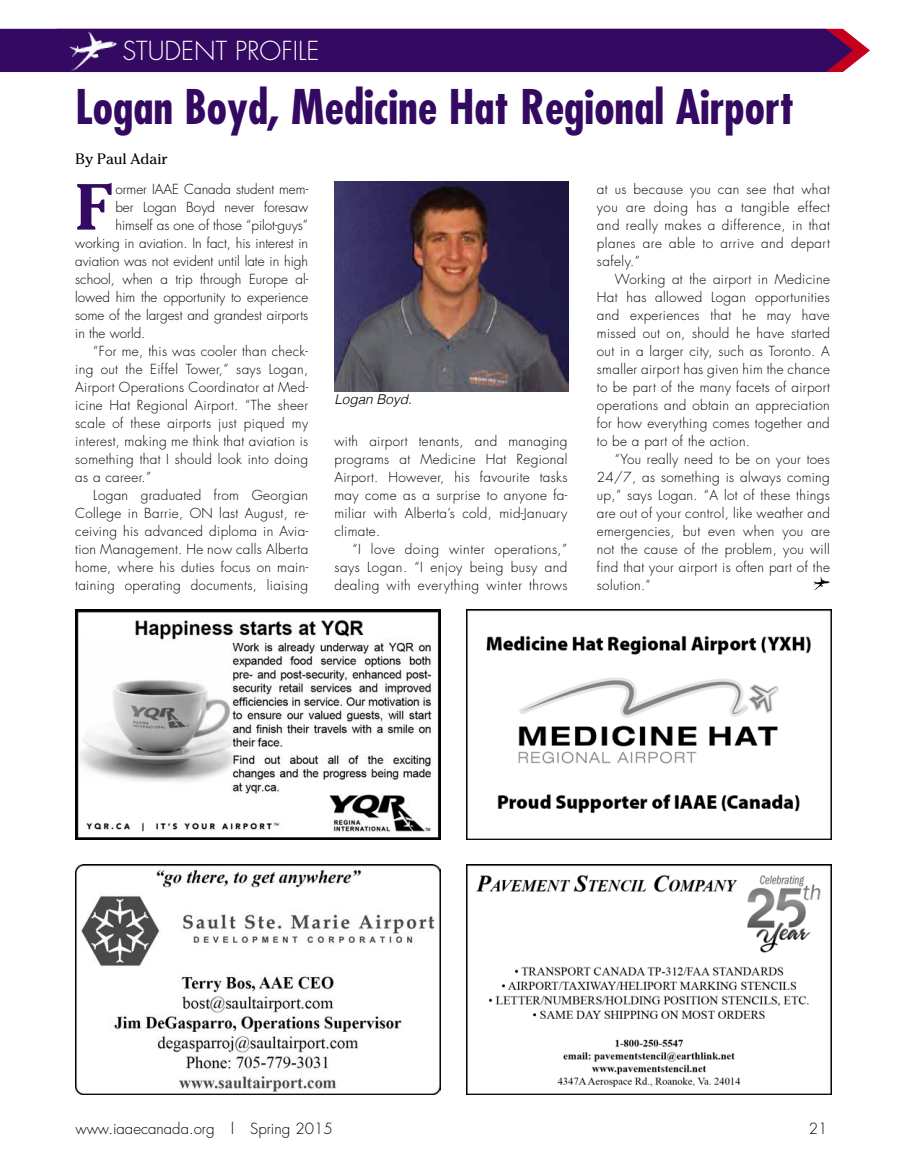
<style>
.page{position:relative;width:905px;height:1175px;background:#fff}
.page>*{position:absolute;margin:0;border:0;box-sizing:border-box;transform-origin:0 0}
.t1{font:700 64.65px "Cheltenham";color:#340962}
.t2{font:700 condensed 46.5px "Futura";color:#340962}
.t3{font:300 25.5px "Futura";color:#fff}
.t4{font:300 15px "Futura";color:#000}
.t5{font:15px "Cheltenham";color:#000}
.t6{font:300 13.5px/18px "Futura";letter-spacing:.025em;color:#000;text-align:justify}
.t7{font:300 13.5px "Futura";color:#000}
.t8{font:italic 300 13.5px "Helvetica";color:#000}
</style>
<div class="page">
<img style="left:813px;top:577px;width:16px;height:13px">
<img style="left:75px;top:864px;width:365px;height:230px">
<img style="left:75px;top:609px;width:365px;height:230px">
<img style="left:466px;top:864px;width:365px;height:230px">
<img style="left:466px;top:609px;width:365px;height:230px">
<img style="left:334px;top:181px;width:234px;height:210px">
<div style="left:0;top:29px;width:870px;height:43px;background:#340962"></div>
<img style="left:66px;top:28px;width:55px;height:44px">
<h3 class="t3" style="left:122px;top:35px;width:198px">STUDENT PROFILE</h3>
<h2 class="t2" style="left:75px;top:77px;width:720px">Logan Boyd, Medicine Hat Regional Airport</h2>
<p class="t5" style="left:75px;top:149px;width:94px">By Paul Adair</p>
<h1 class="t1" style="left:75px;top:166px;width:36px">F</h1>
<p class="t7" style="left:115px;top:180px;width:194px">ormer IAAE Canada student mem-</p>
<p class="t7" style="left:115px;top:198px;width:194px">ber Logan Boyd never foresaw</p>
<p class="t7" style="left:115px;top:216px;width:194px">himself as one of those “pilot-guys”</p>
<p class="t7" style="left:75px;top:234px;width:234px">working in aviation. In fact, his interest in</p>
<p class="t7" style="left:75px;top:252px;width:234px">aviation was not evident until late in high</p>
<p class="t7" style="left:75px;top:270px;width:234px">school, when a trip through Europe al-</p>
<p class="t7" style="left:75px;top:288px;width:234px">lowed him the opportunity to experience</p>
<p class="t7" style="left:75px;top:306px;width:234px">some of the largest and grandest airports</p>
<p class="t7" style="left:75px;top:324px;width:72px">in the world.</p>
<p class="t6" style="left:93px;top:342px;width:216px">“For me, this was cooler than check-</p>
<p class="t6" style="left:75px;top:360px;width:234px">ing out the Eiffel Tower,” says Logan,</p>
<p class="t6" style="left:75px;top:378px;width:234px">Airport Operations Coordinator at Med-</p>
<p class="t6" style="left:75px;top:396px;width:234px">icine Hat Regional Airport. “The sheer</p>
<p class="t6" style="left:75px;top:414px;width:234px">scale of these airports just piqued my</p>
<p class="t6" style="left:75px;top:432px;width:234px">interest, making me think that aviation is</p>
<p class="t6" style="left:75px;top:450px;width:234px">something that I should look into doing</p>
<p class="t6" style="left:75px;top:468px;width:77px">as a career.”</p>
<p class="t6" style="left:93px;top:486px;width:216px">Logan graduated from Georgian</p>
<p class="t6" style="left:75px;top:504px;width:234px">College in Barrie, ON last August, re-</p>
<p class="t6" style="left:75px;top:522px;width:234px">ceiving his advanced diploma in Avia-</p>
<p class="t6" style="left:75px;top:540px;width:234px">tion Management. He now calls Alberta</p>
<p class="t6" style="left:75px;top:558px;width:234px">home, where his duties focus on main-</p>
<p class="t6" style="left:75px;top:576px;width:234px">taining operating documents, liaising</p>
<p class="t8" style="left:334px;top:387px;width:79px">Logan Boyd.</p>
<p class="t6" style="left:334px;top:432px;width:234px">with airport tenants, and managing programs at Medicine Hat Regional Airport. However, his favourite tasks may come as a surprise to anyone fa&shy;miliar with Alberta’s cold, mid-January climate.</p>
<p class="t6" style="left:334px;top:540px;width:234px;text-indent:18px">“I love doing winter operations,” says Logan. “I enjoy being busy and dealing with everything winter throws</p>
<p class="t6" style="left:597px;top:180px;width:234px">at us because you can see that what you are doing has a tangible effect and really makes a difference, in that planes are able to arrive and depart safely.”</p>
<p class="t6" style="left:597px;top:270px;width:234px;text-indent:18px">Working at the airport in Medicine Hat has allowed Logan opportunities and experiences that he may have missed out on, should he have started out in a larger city, such as Toronto. A smaller airport has given him the chance to be part of the many facets of airport operations and obtain an appreciation for how everything comes together and to be a part of the action.</p>
<p class="t6" style="left:597px;top:450px;width:234px;text-indent:18px">“You really need to be on your toes 24/7, as something is always coming up,” says Logan. “A lot of these things are out of your control, like weather and emergencies, but even when you are not the cause of the problem, you will find that your airport is often part of the solution.”</p>
<p class="t4" style="left:75px;top:1118px;width:259px">www.iaaecanada.org | Spring 2015</p>
<p class="t4" style="left:808px;top:1118px;width:20px">21</p>
</div>
